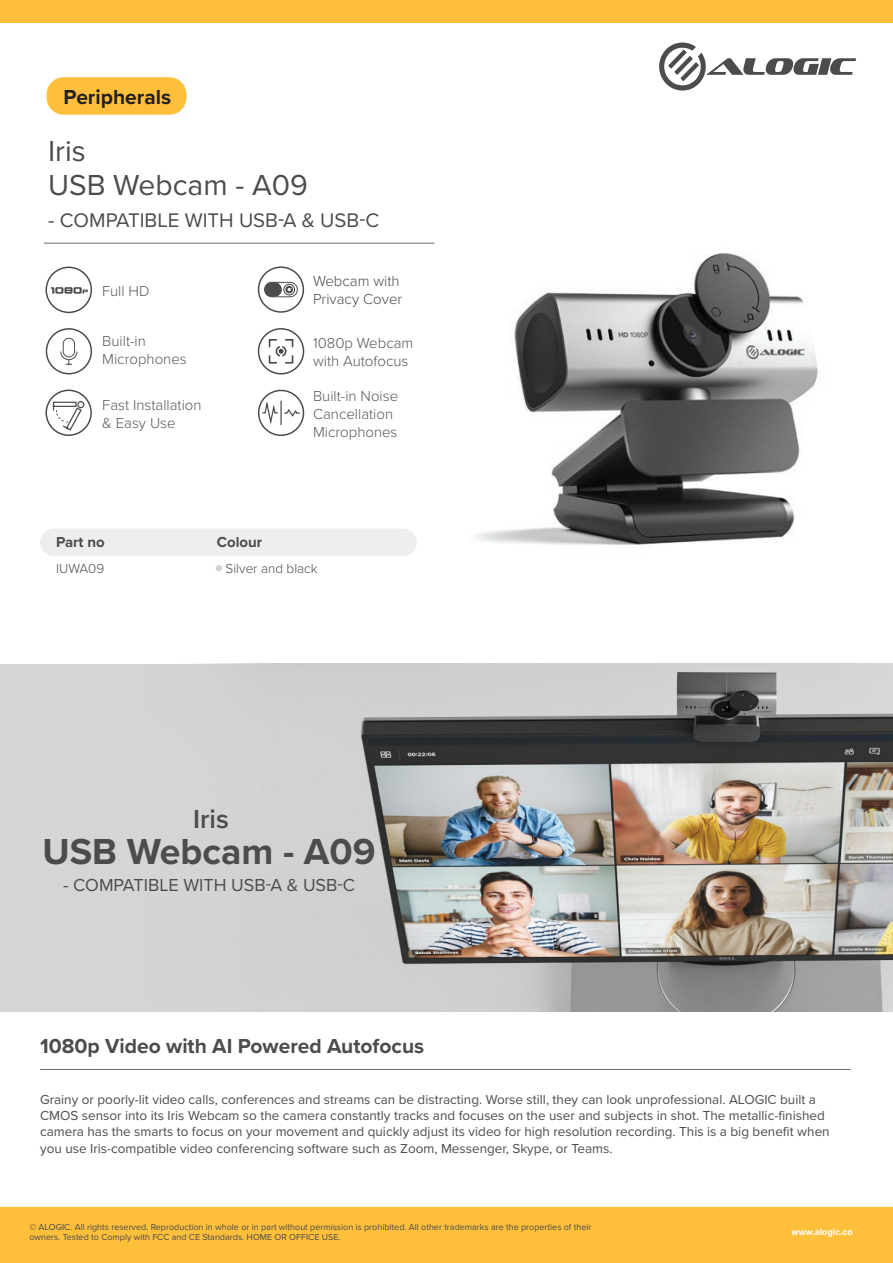
<style>
.page{position:relative;width:893px;height:1263px;background:#fff}
.page>*{position:absolute;margin:0;border:0;box-sizing:border-box;transform-origin:0 0}
.t1{font:700 37.5px "Proxima Nova";color:#4b4c4d}
.t2{font:30px/34.3px "Proxima Nova";color:#4b4c4d}
.t3{font:600 27px "Proxima Nova";color:#4b4c4d}
.t4{font:700 21px "Proxima Nova";color:#4b4c4d}
.t5{font:700 21px "Proxima Nova";color:#231f20}
.t6{font:20.4px "Proxima Nova";color:#4b4c4d}
.t7{font:18px "Proxima Nova";color:#4b4c4d}
.t8{font:300 15px/18px "Proxima Nova";color:#57585a}
.t9{font:300 15px/18px "Proxima Nova";color:#4b4c4d}
.t10{font:700 15px "Proxima Nova";color:#4b4c4d}
.t11{font:13.5px/16.2px "Proxima Nova";color:#4b4c4d}
.t12{font:300 13.5px "Proxima Nova";color:#4b4c4d}
.t13{font:9px/10.8px "Proxima Nova";color:#4b4c4d}
.t14{font:700 9px "Acumin Pro";color:#fff}
.s1{font-size:21px}
</style>
<div class="page">
<div style="left:0;top:1207px;width:893px;height:56px;background:#febf3b"></div>
<div style="left:258px;top:266px;width:46px;height:47px;border:2px solid #4b4c4d;border-radius:50%"></div>
<div style="left:264px;top:282px;width:34px;height:15px;border:1px solid #4b4c4d;border-radius:7px"></div>
<div style="left:265px;top:282px;width:17px;height:15px;background:#4b4c4d;border-radius:7px"></div>
<div style="left:283px;top:284px;width:12px;height:11px;border:1px solid #4b4c4d;border-radius:50%"></div>
<svg style="left:285px;top:286px;width:8px;height:7px"></svg>
<svg style="left:288px;top:288px;width:4px;height:3px"></svg>
<img style="left:475px;top:253px;width:343px;height:292px">
<div style="left:0;top:664px;width:893px;height:348px;background:#d4d5d4"></div>
<img style="left:360px;top:665px;width:533px;height:347px">
<div style="left:0;top:0;width:893px;height:22px;background:#febf3b"></div>
<div style="left:47px;top:77px;width:139px;height:38px;background:#febf3b;border-radius:17px"></div>
<svg style="left:659px;top:42px;width:197px;height:49px"></svg>
<hr style="left:44px;top:243px;width:390px;height:1px;background:#6c6d70">
<div style="left:41px;top:529px;width:375px;height:26px;background:#eeeeef;border-radius:13px"></div>
<div style="left:40px;top:528px;width:377px;height:28px;border:2px solid #eeeeef;border-radius:13px"></div>
<svg style="left:216px;top:565px;width:6px;height:6px"></svg>
<hr style="left:40px;top:1069px;width:810px;height:1px;background:#6c6d70">
<svg style="left:51px;top:287px;width:37px;height:7px"></svg>
<div style="left:45px;top:267px;width:47px;height:46px;border:2px solid #4b4c4d;border-radius:50%"></div>
<div style="left:46px;top:328px;width:46px;height:46px;border:2px solid #4b4c4d;border-radius:50%"></div>
<svg style="left:60px;top:337px;width:18px;height:28px"></svg>
<div style="left:258px;top:328px;width:46px;height:46px;border:2px solid #4b4c4d;border-radius:50%"></div>
<svg style="left:268px;top:339px;width:26px;height:25px"></svg>
<div style="left:258px;top:390px;width:46px;height:46px;border:2px solid #4b4c4d;border-radius:50%"></div>
<svg style="left:262px;top:398px;width:38px;height:30px"></svg>
<div style="left:45px;top:390px;width:47px;height:46px;border:2px solid #4b4c4d;border-radius:50%"></div>
<svg style="left:52px;top:401px;width:33px;height:30px"></svg>
<h3 class="t5" style="left:64px;top:82px;width:109px">Peripherals</h3>
<h2 class="t2" style="left:48px;top:132px;width:261px">Iris<br>USB Webcam - A09</h2>
<h3 class="t6" style="left:48px;top:205px;width:333px"><span class="s1">-</span> COMPATIBLE WITH USB-A &amp; USB-C</h3>
<p class="t8" style="left:102px;top:281px;width:49px">Full HD</p>
<p class="t8" style="left:102px;top:331px;width:86px">Built-in<br>Microphones</p>
<p class="t9" style="left:313px;top:272px;width:91px">Webcam with<br>Privacy Cover</p>
<p class="t8" style="left:313px;top:333px;width:102px">1080p Webcam with Autofocus</p>
<p class="t8" style="left:102px;top:395px;width:101px">Fast Installation &amp; Easy Use</p>
<p class="t8" style="left:313px;top:386px;width:87px">Built-in Noise<br>Cancellation<br>Microphones</p>
<p class="t10" style="left:56px;top:530px;width:50px">Part no</p>
<p class="t10" style="left:217px;top:530px;width:47px">Colour</p>
<p class="t12" style="left:56px;top:558px;width:50px">IUWA09</p>
<p class="t12" style="left:226px;top:558px;width:94px">Silver and black</p>
<h3 class="t3" style="left:193px;top:799px;width:37px">Iris</h3>
<h1 class="t1" style="left:43px;top:823px;width:335px">USB Webcam - A09</h1>
<h3 class="t7" style="left:63px;top:872px;width:293px">- COMPATIBLE WITH USB-A &amp; USB-C</h3>
<h3 class="t4" style="left:40px;top:1031px;width:386px">1080p Video with AI Powered Autofocus</h3>
<p class="t11" style="left:40px;top:1091px;width:791px">Grainy or poorly-lit video calls, conferences and streams can be distracting. Worse still, they can look unprofessional. ALOGIC built a CMOS sensor into its Iris Webcam so the camera constantly tracks and focuses on the user and subjects in shot. The metallic-finished camera has the smarts to focus on your movement and quickly adjust its video for high resolution recording. This is a big benefit when you use Iris-compatible video conferencing software such as Zoom, Messenger, Skype, or Teams.</p>
<p class="t13" style="left:29px;top:1221px;width:564px">© ALOGIC. All rights reserved. Reproduction in whole or in part without permission is prohibited. All other trademarks are the properties of their owners. Tested to Comply with FCC and CE Standards. HOME OR OFFICE USE.</p>
<p class="t14" style="left:791px;top:1225px;width:63px">www.alogic.co</p>
</div>
